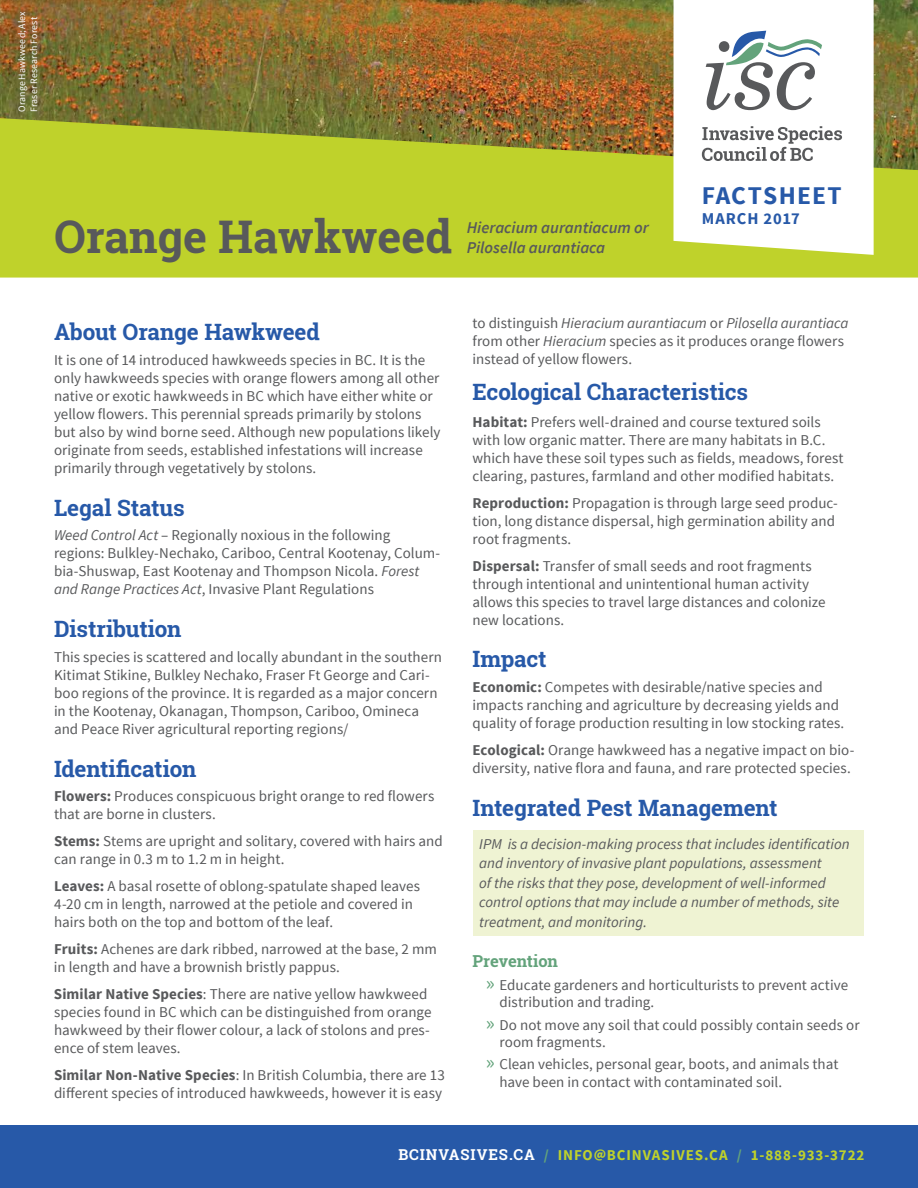
<style>
.page{position:relative;width:918px;height:1188px;background:#fff}
.page>*{position:absolute;margin:0;border:0;box-sizing:border-box;transform-origin:0 0}
.t1{font:700 45px "Roboto Slab";color:#58595b}
.t2{font:700 25.5px "Source Sans Pro";letter-spacing:.05em;color:#2759a8}
.t3{font:700 22.5px "Roboto Slab";letter-spacing:-.005em;color:#2759a8}
.t4{font:italic 600 16.5px/19.8px "Source Sans Pro";color:#58595b}
.t5{font:700 16.5px "Roboto Slab";color:#63a37b}
.t6{font:700 16.5px "Source Sans Pro";letter-spacing:.05em;color:#2759a8}
.t7{font:15px/18px "Source Sans Pro";color:#58595b}
.t8{font:italic 15px/19.5px "Source Sans Pro";color:#58595b}
.t9{font:700 15px "Source Sans Pro";letter-spacing:.06em;color:#bfd22b}
.t10{font:9.75px/11.7px "Source Sans Pro";letter-spacing:.015em;color:#fff}
.s1{font-style:italic}
.s2{font-weight:700}
.s3{font-size:21px;color:#63a37b}
.s4{font-family:"Roboto Slab";color:#fff}
.s5{color:#63a37b}
</style>
<div class="page">
<img style="left:0;top:0;width:918px;height:117px">
<svg style="left:0;top:117px;width:918px;height:161px;background:#b6c42c"></svg>
<div style="left:0;top:1126px;width:918px;height:62px;background:#2759a8"></div>
<svg style="left:674px;top:0;width:200px;height:255px"></svg>
<svg style="left:702px;top:126px;width:140px;height:35px"></svg>
<svg style="left:706px;top:31px;width:116px;height:79px"></svg>
<div style="left:13px;top:5px;width:29px;height:112px;background:#58595b;opacity:.3"></div>
<div style="left:473px;top:830px;width:391px;height:106px;background:#eff3d3"></div>
<p class="t10" style="left:16px;top:112px;width:102px;rotate:-90deg">Orange Hawkweed; Alex<br>Fraser Research Forest</p>
<h1 class="t1" style="left:54px;top:206px;width:400px">Orange Hawkweed</h1>
<p class="t4" style="left:467px;top:218px;width:184px">Hieracium aurantiacum or<br>Pilosella aurantiaca</p>
<h2 class="t2" style="left:702px;top:179px;width:141px">FACTSHEET</h2>
<p class="t6" style="left:702px;top:208px;width:99px">MARCH 2017</p>
<h3 class="t3" style="left:54px;top:316px;width:267px">About Orange Hawkweed</h3>
<p class="t7" style="left:54px;top:351px;width:388px">It is one of 14 introduced hawkweeds species in BC. It is the only hawkweeds species with orange flowers among all other native or exotic hawkweeds in BC which have either white or yellow flowers. This perennial spreads primarily by stolons but also by wind borne seed. Although new populations likely originate from seeds, established infestations will increase primarily through vegetatively by stolons.</p>
<h3 class="t3" style="left:54px;top:492px;width:132px">Legal Status</h3>
<p class="t7" style="left:54px;top:527px;width:388px"><span class="s1">Weed Control Act</span> – Regionally noxious in the following regions: Bulkley-Nechako, Cariboo, Central Kootenay, Colum&shy;bia-Shuswap, East Kootenay and Thompson Nicola. <span class="s1">Forest and Range Practices Act</span>, Invasive Plant Regulations</p>
<h3 class="t3" style="left:54px;top:613px;width:129px">Distribution</h3>
<p class="t7" style="left:54px;top:648px;width:390px">This species is scattered and locally abundant in the southern Kitimat Stikine, Bulkley Nechako, Fraser Ft George and Cari&shy;boo regions of the province. It is regarded as a major concern in the Kootenay, Okanagan, Thompson, Cariboo, Omineca and Peace River agricultural reporting regions/</p>
<h3 class="t3" style="left:54px;top:753px;width:144px">Identification</h3>
<p class="t7" style="left:54px;top:788px;width:382px"><span class="s2">Flowers:</span> Produces conspicuous bright orange to red flowers that are borne in clusters.</p>
<p class="t7" style="left:54px;top:833px;width:390px"><span class="s2">Stems:</span> Stems are upright and solitary, covered with hairs and can range in 0.3 m to 1.2 m in height.</p>
<p class="t7" style="left:54px;top:878px;width:368px"><span class="s2">Leaves:</span> A basal rosette of oblong-spatulate shaped leaves<br>4-20 cm in length, narrowed at the petiole and covered in hairs both on the top and bottom of the leaf.</p>
<p class="t7" style="left:54px;top:941px;width:385px"><span class="s2">Fruits:</span> Achenes are dark ribbed, narrowed at the base, 2 mm in length and have a brownish bristly pappus.</p>
<p class="t7" style="left:54px;top:986px;width:379px"><span class="s2">Similar N ative Species</span>: There are native yellow hawkweed species found in BC which can be distinguished from orange hawkweed by their flower colour, a lack of stolons and pres&shy;ence of stem leaves.</p>
<p class="t7" style="left:54px;top:1067px;width:392px"><span class="s2">Similar Non-Native Species</span>: In British Columbia, there are 13 different species of introduced hawkweeds, however it is easy</p>
<p class="t7" style="left:473px;top:314px;width:378px">to distinguish <span class="s1">Hieracium aurantiacum</span> or <span class="s1">Pilosella aurantiaca </span>from other <span class="s1">Hieracium</span> species as it produces orange flowers instead of yellow flowers.</p>
<h3 class="t3" style="left:472px;top:376px;width:277px">Ecological Characteristics</h3>
<p class="t7" style="left:472px;top:413px;width:373px"><span class="s2">Habitat:</span> Prefers well-drained and course textured soils with low organic matter. There are many habitats in B.C. which have these soil types such as fields, meadows, forest clearing, pastures, farmland and other modified habitats.</p>
<p class="t7" style="left:472px;top:494px;width:367px"><span class="s2">Reproduction:</span> Propagation is through large seed produc&shy;tion, long distance dispersal, high germination ability and root fragments.</p>
<p class="t7" style="left:472px;top:557px;width:355px"><span class="s2">Dispersal:</span> Transfer of small seeds and root fragments through intentional and unintentional human activity allows this species to travel large distances and colonize new locations.</p>
<h3 class="t3" style="left:472px;top:644px;width:76px">Impact</h3>
<p class="t7" style="left:472px;top:678px;width:373px"><span class="s2">Economic:</span> Competes with desirable/native species and impacts ranching and agriculture by decreasing yields and quality of forage production resulting in low stocking rates.</p>
<p class="t7" style="left:472px;top:741px;width:383px"><span class="s2">Ecological:</span> Orange hawkweed has a negative impact on bio&shy;diversity, native flora and fauna, and rare protected species.</p>
<h3 class="t3" style="left:472px;top:792px;width:307px">Integrated Pest Management</h3>
<p class="t8" style="left:479px;top:834px;width:372px">IPM is a decision-making process that includes identification and inventory of invasive plant populations, assessment<br>of the risks that they pose, development of well-informed control options that may include a number of methods, site treatment, and monitoring.</p>
<p class="t5" style="left:472px;top:950px;width:87px">Prevention</p>
<p class="t7" style="left:500px;top:976px;width:350px;line-height:17.2px;text-indent:-14px"><span class="s3">»</span> Educate gardeners and horticulturists to prevent active distribution and trading.</p>
<p class="t7" style="left:500px;top:1016px;width:362px;line-height:17.2px;text-indent:-14px"><span class="s3">»</span> Do not move any soil that could possibly contain seeds or room fragments.</p>
<p class="t7" style="left:500px;top:1056px;width:340px;line-height:17.2px;text-indent:-14px"><span class="s3">»</span> Clean vehicles, personal gear, boots, and animals that have been in contact with contaminated soil.</p>
<p class="t9" style="left:398px;top:1145px;width:468px"><span class="s4">bcinvasives.ca</span> <span class="s5">/</span> info@bcinvasives.ca <span class="s5">/</span> 1-888-933-3722</p>
</div>
